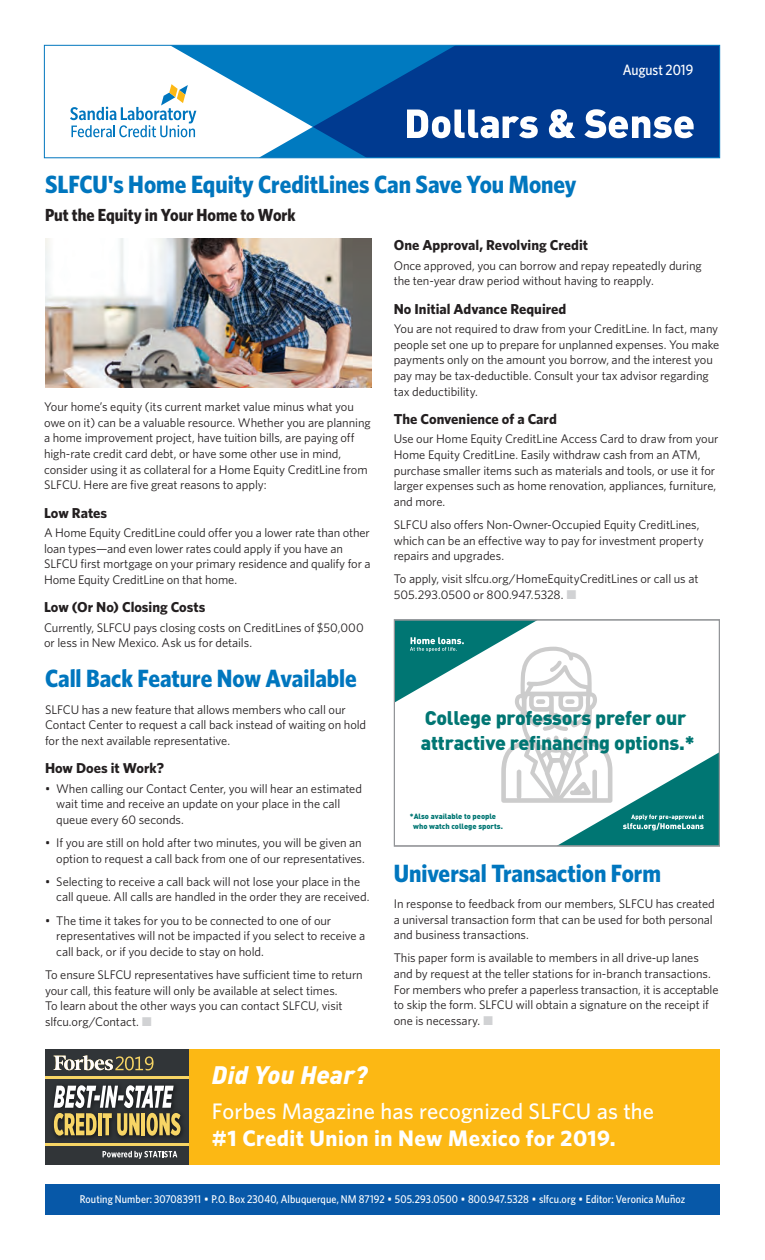
<style>
.page{position:relative;width:765px;height:1260px;background:#fff}
.page>*{position:absolute;margin:0;border:0;box-sizing:border-box;transform-origin:0 0}
.D_S_Header_Body_Copy{font:700 25px "Whitney Narrow";color:#0076be}
.D_S_sub_bold_black{font:italic 900 25px "DIN Pro";letter-spacing:.015em;color:#fff}
.D_S_sub_bold_black-2{font:500 22.5px/27.5px "Whitney";letter-spacing:.005em;color:#fff}
.t1{font:900 19.5px/24.8px "DIN Pro";letter-spacing:-.01em;color:#007673}
.D_S_subhead_14_black{font:700 17.5px "Whitney Narrow";color:#231f20}
.t2{font:500 15px "Whitney Narrow";color:#fff}
.D_S_sub_bold_black-3{font:700 14.38px "Whitney";color:#231f20}
.D_S_Body_Copy{font:12.5px/15.6px "Whitney";letter-spacing:-.005em;color:#231f20}
.t3{font:500 11.25px "Whitney Narrow";letter-spacing:.01em;color:#fff}
.t4{font:900 7.5px/10px "DIN Pro";color:#007673}
.s1{color:#d1d2d4}
.s2{font-weight:700}
</style>
<div class="page">
<svg style="left:170px;top:47px;width:548px;height:109px;fill:#003a90"></svg>
<svg style="left:407px;top:110px;width:131px;height:28px"></svg>
<svg style="left:549px;top:109px;width:26px;height:29px"></svg>
<svg style="left:584px;top:109px;width:110px;height:29px"></svg>
<svg style="left:70px;top:84px;width:126px;height:53px"></svg>
<div style="left:44px;top:45px;width:676px;height:113px;border:1px solid #0076be"></div>
<div style="left:45px;top:1184px;width:675px;height:31px;background:#0758a8"></div>
<svg style="left:396px;top:621px;width:322px;height:224px"></svg>
<div style="left:394px;top:619px;width:326px;height:228px;border:1px solid #939598"></div>
<img style="left:45px;top:238px;width:326px;height:149px">
<div style="left:45px;top:1049px;width:675px;height:116px;background:#fcb814"></div>
<div style="left:45px;top:1049px;width:143px;height:116px;background:#313538"></div>
<hr style="left:45px;top:1143px;width:143px;height:2px;background:#f7d565">
<hr style="left:45px;top:1076px;width:143px;height:3px;background:#f7d565">
<svg style="left:54px;top:1055px;width:100px;height:15px"></svg>
<svg style="left:103px;top:1151px;width:74px;height:8px"></svg>
<img style="left:53px;top:1106px;width:130px;height:32px">
<svg style="left:54px;top:1085px;width:127px;height:51px"></svg>
<p class="D_S_Header_Body_Copy" style="left:45px;top:168px;width:533px">SLFCU's Home Equity CreditLines Can Save You Money</p>
<p class="D_S_subhead_14_black" style="left:45px;top:204px;width:252px">Put the Equity in Your Home to Work</p>
<p class="t2" style="left:623px;top:60px;width:72px">August 2019</p>
<p class="D_S_Body_Copy" style="left:44px;top:399px;width:328px">Your home’s equity (its current market value minus what you owe on it) can be a valuable resource. Whether you are planning a home improvement project, have tuition bills, are paying off high-rate credit card debt, or have some other use in mind, consider using it as collateral for a Home Equity CreditLine from SLFCU. Here are five great reasons to apply:</p>
<p class="D_S_sub_bold_black-3" style="left:44px;top:503px;width:65px">Low Rates</p>
<p class="D_S_Body_Copy" style="left:44px;top:525px;width:328px">A Home Equity CreditLine could offer you a lower rate than other loan types—and even lower rates could apply if you have an SLFCU first mortgage on your primary residence and qualify for a Home Equity CreditLine on that home.</p>
<p class="D_S_sub_bold_black-3" style="left:44px;top:598px;width:163px">Low (Or No) Closing Costs</p>
<p class="D_S_Body_Copy" style="left:44px;top:619px;width:321px">Currently, SLFCU pays closing costs on CreditLines of $50,000 or less in New Mexico. Ask us for details.</p>
<p class="D_S_Header_Body_Copy" style="left:45px;top:662px;width:313px">Call Back Feature Now Available</p>
<p class="D_S_Body_Copy" style="left:45px;top:701px;width:323px">SLFCU has a new feature that allows members who call our<br>Contact Center to request a call back instead of waiting on hold for the next available representative.</p>
<p class="D_S_sub_bold_black-3" style="left:45px;top:759px;width:121px">How Does it Work?</p>
<p class="D_S_Body_Copy" style="left:56px;top:780px;width:307px;text-indent:-11px">• When calling our Contact Center, you will hear an estimated wait time and receive an update on your place in the call queue every 60 seconds.</p>
<p class="D_S_Body_Copy" style="left:45px;top:835px;width:321px;text-align:right">• If you are still on hold after two minutes, you will be given an option to request a call back from one of our representatives.</p>
<p class="D_S_Body_Copy" style="left:56px;top:873px;width:315px;text-indent:-11px">• Selecting to receive a call back will not lose your place in the call queue. All calls are handled in the order they are received.</p>
<p class="D_S_Body_Copy" style="left:56px;top:912px;width:311px;text-indent:-11px">• The time it takes for you to be connected to one of our representatives will not be impacted if you select to receive a call back, or if you decide to stay on hold.</p>
<p class="D_S_Body_Copy" style="left:45px;top:966px;width:319px">To ensure SLFCU representatives have sufficient time to return your call, this feature will only be available at select times.<br>To learn about the other ways you can contact SLFCU, visit slfcu.org/Contact. <span class="s1">■</span></p>
<p class="D_S_sub_bold_black-3" style="left:394px;top:236px;width:196px">One Approval, Revolving Credit</p>
<p class="D_S_Body_Copy" style="left:394px;top:257px;width:310px">Once approved, you can borrow and repay repeatedly during the ten-year draw period without having to reapply.</p>
<p class="D_S_sub_bold_black-3" style="left:394px;top:299px;width:174px">No Initial Advance Required</p>
<p class="D_S_Body_Copy" style="left:394px;top:321px;width:327px">You are not required to draw from your CreditLine. In fact, many people set one up to prepare for unplanned expenses. You make payments only on the amount you borrow, and the interest you pay may be tax-deductible. Consult your tax advisor regarding tax deductibility.</p>
<p class="D_S_sub_bold_black-3" style="left:394px;top:409px;width:165px">The Convenience of a Card</p>
<p class="D_S_Body_Copy" style="left:394px;top:431px;width:326px">Use our Home Equity CreditLine Access Card to draw from your Home Equity CreditLine. Easily withdraw cash from an ATM, purchase smaller items such as materials and tools, or use it for larger expenses such as home renovation, appliances, furniture, and more.</p>
<p class="D_S_Body_Copy" style="left:394px;top:517px;width:311px">SLFCU also offers Non-Owner-Occupied Equity CreditLines, which can be an effective way to pay for investment property repairs and upgrades.</p>
<p class="D_S_Body_Copy" style="left:394px;top:571px;width:306px">To apply, visit slfcu.org/HomeEquityCreditLines or call us at<br>505.293.0500 or 800.947.5328. <span class="s1">■</span></p>
<p class="t1" style="left:421px;top:705px;width:275px">College professors prefer our attractive refinancing options.*</p>
<p class="t4" style="left:413px;top:811px;width:91px;text-indent:-3px">*Also available to people who watch college sports.</p>
<p class="D_S_Header_Body_Copy" style="left:394px;top:856px;width:269px">Universal Transaction Form</p>
<p class="D_S_Body_Copy" style="left:394px;top:895px;width:323px">In response to feedback from our members, SLFCU has created a universal transaction form that can be used for both personal and business transactions.</p>
<p class="D_S_Body_Copy" style="left:394px;top:950px;width:326px">This paper form is available to members in all drive-up lanes and by request at the teller stations for in-branch transactions.<br>For members who prefer a paperless transaction, it is acceptable to skip the form. SLFCU will obtain a signature on the receipt if one is necessary. <span class="s1">■</span></p>
<p class="D_S_sub_bold_black" style="left:212px;top:1055px;width:157px">Did You Hear?</p>
<p class="D_S_sub_bold_black-2" style="left:212px;top:1097px;width:444px">Forbes Magazine has recognized SLFCU as the <span class="s2">#1 Credit Union in New Mexico for 2019.</span></p>
<p class="t3" style="left:80px;top:1192px;width:607px">Routing Number: 307083911 • P.O. Box 23040, Albuquerque, NM 87192 • 505.293.0500 • 800.947.5328 • slfcu.org • Editor: Veronica Munoz</p>
<p class="t3" style="left:670px;top:1188px;width:6px">~</p>
</div>
